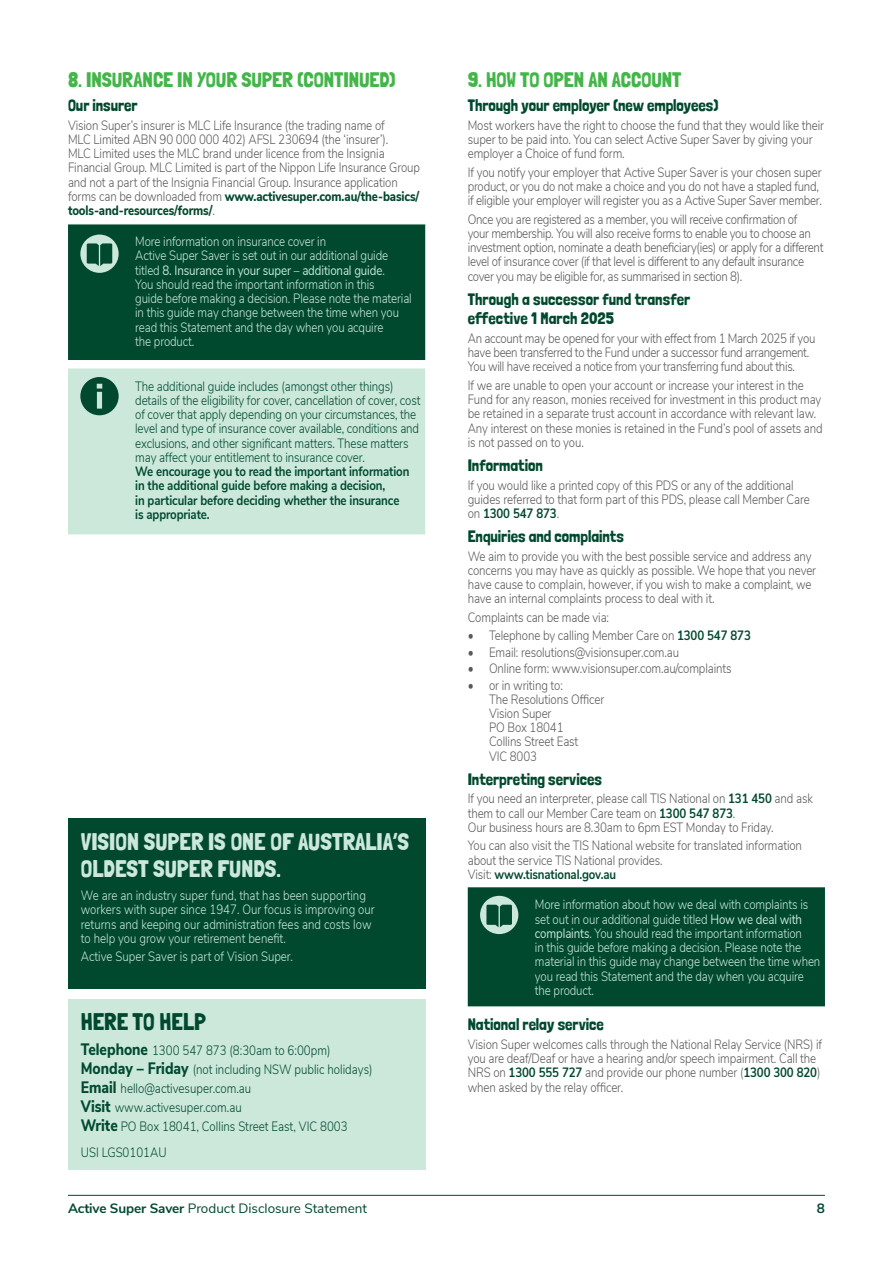
<style>
.page{position:relative;width:893px;height:1263px;background:#fff}
.page>*{position:absolute;margin:0;border:0;box-sizing:border-box;transform-origin:0 0}
.t1{font:24px/27px "Londrina Solid";color:#cbe8db}
.t2{font:24px "Londrina Solid";color:#00492e}
.t3{font:21px "Londrina Solid";letter-spacing:-.005em;color:#43b649}
.t4{font:16.5px/19.8px "Londrina Solid";color:#00492e}
.t5{font:300 13.5px/14.2px "Nunito Sans";letter-spacing:-.01em;color:#58595b;scale:.85 1}
.t6{font:300 13.5px/14.2px "Nunito Sans";letter-spacing:-.01em;color:#cbe8db;scale:.85 1}
.t7{font:300 13.5px/14.2px "Nunito Sans";letter-spacing:-.01em;color:#00492e;scale:.85 1}
.t8{font:700 13.5px/14.2px "Nunito Sans";letter-spacing:-.01em;color:#00492e;scale:.85 1}
.t9{font:13.5px "Nunito Sans";color:#00492e}
.t10{font:700 13.5px "Nunito Sans";letter-spacing:-.01em;color:#00492e}
.s1{font-weight:800;color:#00492e}
.s2{font-weight:400}
.s3{font-weight:800;font-size:16.5px}
.s4{font-weight:700;color:#00492e}
.s5{font-weight:800}
.s6{font-weight:700}
</style>
<div class="page">
<hr style="left:68px;top:1195px;width:757px;height:1px;background:#00492e">
<div style="left:68px;top:225px;width:357px;height:135px;background:#00492e"></div>
<div style="left:80px;top:235px;width:39px;height:38px;background:#cbe8db;border-radius:50%"></div>
<svg style="left:87px;top:243px;width:25px;height:23px"></svg>
<div style="left:68px;top:368px;width:357px;height:166px;background:#cbe8db"></div>
<div style="left:80px;top:377px;width:39px;height:38px;background:#00492e;border-radius:50%"></div>
<svg style="left:97px;top:384px;width:5px;height:25px"></svg>
<div style="left:468px;top:887px;width:357px;height:119px;background:#00492e"></div>
<div style="left:68px;top:999px;width:357px;height:170px;background:#cbe8db"></div>
<div style="left:68px;top:819px;width:357px;height:170px;background:#00492e"></div>
<h2 class="t3" style="left:68px;top:67px;width:329px">8. INSURANCE IN YOUR SUPER (CONTINUED)</h2>
<p class="t4" style="left:68px;top:95px;width:71px">Our insurer</p>
<p class="t5" style="left:68px;top:117px;width:416px">Vision Super’s insurer is MLC Life Insurance (the trading name of<br>MLC Limited ABN 90 000 000 402) AFSL 230694 (the ‘insurer’).<br>MLC Limited uses the MLC brand under licence from the Insignia Financial Group. MLC Limited is part of the Nippon Life Insurance Group and not a part of the Insignia Financial Group. Insurance application forms can be downloaded from <span class="s1">www.activesuper.com.au/the-basics/ tools-and-resources/forms/</span>.</p>
<p class="t6" style="left:135px;top:233px;width:327px">More information on insurance cover in<br>Active Super Saver is set out in our additional guide titled <span class="s2">8. Insurance in your super – additional guide</span>.<br>You should read the important information in this<br>guide before making a decision. Please note the material in this guide may change between the time when you read this Statement and the day when you acquire<br>the product.</p>
<p class="t7" style="left:135px;top:378px;width:337px">The additional guide includes (amongst other things) details of the eligibility for cover, cancellation of cover, cost of cover that apply depending on your circumstances, the level and type of insurance cover available, conditions and exclusions, and other significant matters. These matters may affect your entitlement to insurance cover.</p>
<p class="t8" style="left:135px;top:464px;width:324px">We encourage you to read the important information in the additional guide before making a decision,<br>in particular before deciding whether the insurance is appropriate.</p>
<h1 class="t1" style="left:81px;top:828px;width:330px">VISION SUPER IS ONE OF AUSTRALIA’S<br>OLDEST SUPER FUNDS.</h1>
<p class="t6" style="left:81px;top:887px;width:347px">We are an industry super fund, that has been supporting workers with super since 1947. Our focus is improving our returns and keeping our administration fees and costs low to help you grow your retirement benefit.</p>
<p class="t6" style="left:81px;top:949px;width:251px">Active Super Saver is part of Vision Super.</p>
<h1 class="t2" style="left:81px;top:1007px;width:127px">HERE TO HELP</h1>
<p class="t7" style="left:81px;top:1040px;width:345px;line-height:19px"><span class="s3">Telephone</span> 1300 547 873 (8:30am to 6:00pm)<br><span class="s3">Monday – Friday</span> (not including NSW public holidays)<br><span class="s3">Email</span> hello@activesuper.com.au<br><span class="s3">Visit</span> www.activesuper.com.au<br><span class="s3">Write</span> PO Box 18041, Collins Street East, VIC 8003</p>
<p class="t7" style="left:81px;top:1144px;width:103px">USI LGS0101AU</p>
<h2 class="t3" style="left:468px;top:67px;width:215px">9. HOW TO OPEN AN ACCOUNT</h2>
<p class="t4" style="left:468px;top:95px;width:252px">Through your employer (new employees)</p>
<p class="t5" style="left:468px;top:117px;width:421px">Most workers have the right to choose the fund that they would like their super to be paid into. You can select Active Super Saver by giving your employer a Choice of fund form.</p>
<p class="t5" style="left:468px;top:164px;width:418px">If you notify your employer that Active Super Saver is your chosen super product, or you do not make a choice and you do not have a stapled fund, if eligible your employer will register you as a Active Super Saver member.</p>
<p class="t5" style="left:468px;top:211px;width:420px">Once you are registered as a member, you will receive confirmation of<br>your membership. You will also receive forms to enable you to choose an investment option, nominate a death beneficiary(ies) or apply for a different level of insurance cover (if that level is different to any default insurance cover you may be eligible for, as summarised in section 8).</p>
<p class="t4" style="left:468px;top:289px;width:224px">Through a successor fund transfer effective 1 March 2025</p>
<p class="t5" style="left:468px;top:330px;width:410px">An account may be opened for your with effect from 1 March 2025 if you have been transferred to the Fund under a successor fund arrangement.<br>You will have received a notice from your transferring fund about this.</p>
<p class="t5" style="left:468px;top:377px;width:419px">If we are unable to open your account or increase your interest in the Fund for any reason, monies received for investment in this product may be retained in a separate trust account in accordance with relevant law.<br>Any interest on these monies is retained in the Fund’s pool of assets and is not passed on to you.</p>
<p class="t4" style="left:468px;top:455px;width:77px">Information</p>
<p class="t5" style="left:468px;top:477px;width:404px">If you would like a printed copy of this PDS or any of the additional guides referred to that form part of this PDS, please call Member Care on <span class="s4">1300 547 873</span>.</p>
<p class="t4" style="left:468px;top:526px;width:158px">Enquiries and complaints</p>
<p class="t5" style="left:468px;top:548px;width:411px">We aim to provide you with the best possible service and address any concerns you may have as quickly as possible. We hope that you never have cause to complain, however, if you wish to make a complaint, we have an internal complaints process to deal with it.</p>
<p class="t5" style="left:468px;top:609px;width:168px">Complaints can be made via:</p>
<p class="t5" style="left:468px;top:628px;width:335px"><span class="s5">•</span> Telephone by calling Member Care on <span class="s4">1300 547 873</span></p>
<p class="t5" style="left:468px;top:644px;width:250px"><span class="s5">•</span> Email: resolutions@visionsuper.com.au</p>
<p class="t5" style="left:468px;top:660px;width:312px"><span class="s5">•</span> Online form: www.visionsuper.com.au/complaints</p>
<p class="t5" style="left:489px;top:677px;width:137px;text-indent:-21px"><span class="s5">•</span> or in writing to:<br>The Resolutions Officer<br>Vision Super<br>PO Box 18041<br>Collins Street East<br>VIC 8003</p>
<p class="t4" style="left:468px;top:769px;width:136px">Interpreting services</p>
<p class="t5" style="left:468px;top:791px;width:408px">If you need an interpreter, please call TIS National on <span class="s4">131 450</span> and ask them to call our Member Care team on <span class="s4">1300 547 873</span>.<br>Our business hours are 8.30am to 6pm EST Monday to Friday.</p>
<p class="t5" style="left:468px;top:838px;width:395px">You can also visit the TIS National website for translated information about the service TIS National provides.<br>Visit: <span class="s4">www.tisnational.gov.au</span></p>
<p class="t6" style="left:535px;top:897px;width:337px">More information about how we deal with complaints is set out in our additional guide titled <span class="s2">How we deal with complaints</span>. You should read the important information<br>in this guide before making a decision. Please note the material in this guide may change between the time when you read this Statement and the day when you acquire the product.</p>
<p class="t4" style="left:468px;top:1014px;width:138px">National relay service</p>
<p class="t5" style="left:468px;top:1036px;width:418px">Vision Super welcomes calls through the National Relay Service (NRS) if you are deaf/Deaf or have a hearing and/or speech impairment. Call the NRS on <span class="s4">1300 555 727</span> and provide our phone number (<span class="s4">1300 300 820</span>) when asked by the relay officer.</p>
<p class="t9" style="left:68px;top:1198px;width:300px"><span class="s6">Active Super Saver</span> Product Disclosure Statement</p>
<p class="t10" style="left:817px;top:1198px;width:10px">8</p>
</div>
